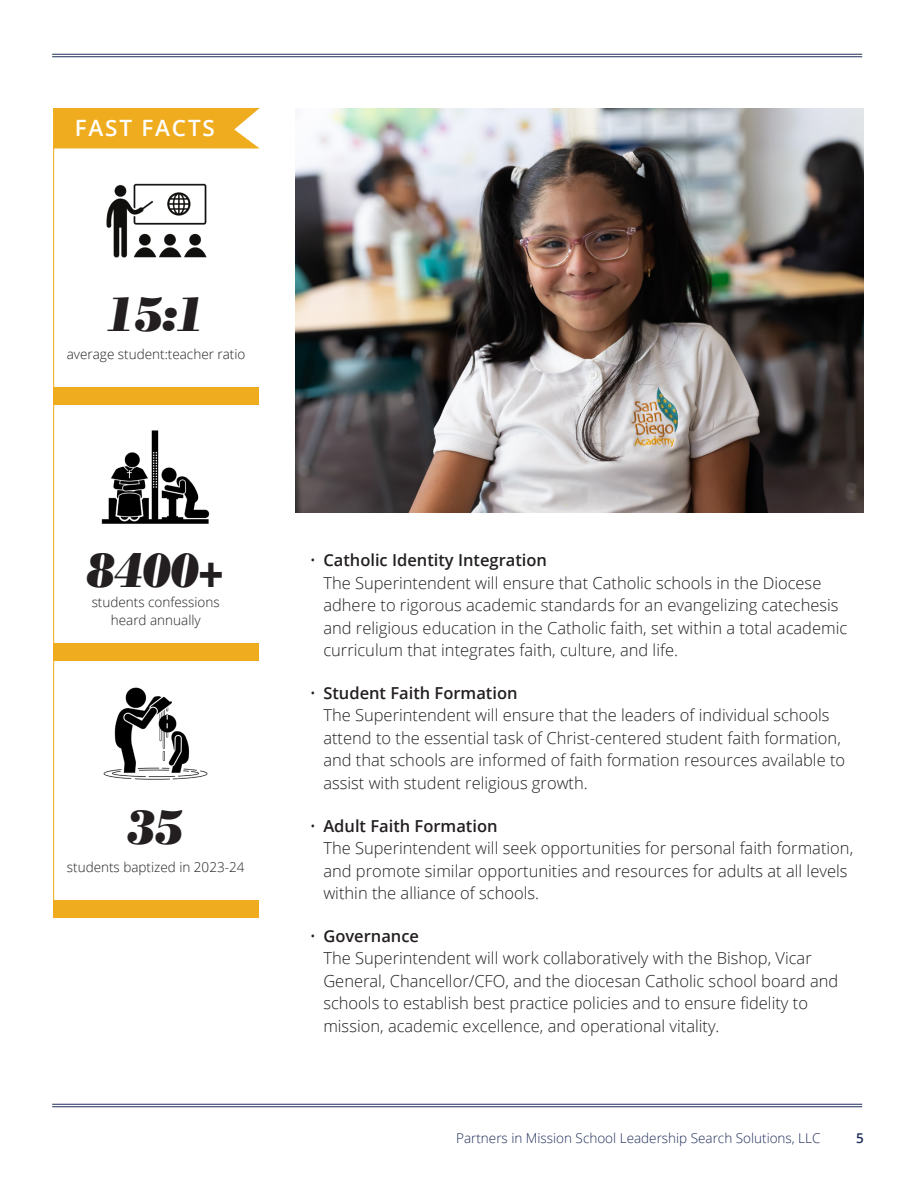
<style>
.page{position:relative;width:918px;height:1188px;background:#fff}
.page>*{position:absolute;margin:0;border:0;box-sizing:border-box;transform-origin:0 0}
.Inforgraphic_Number{font:italic 48px "Bodoni Poster";letter-spacing:-.02em;color:#231f20;scale:.9 1}
.t1{font:600 22.5px "Open Sans";letter-spacing:.08em;color:#fff}
.t2{font:300 16.5px/22.5px "Open Sans";color:#231f20}
.Infographic_Text{font:300 13.5px/18px "Open Sans";color:#231f20;text-align:center}
.t3{font:300 13.5px "Open Sans";color:#1f2d5a}
.t4{font:600 13.5px "Open Sans";color:#1f2d5a}
.s1{font-weight:600}
</style>
<div class="page">
<hr style="left:52px;top:54px;width:810px;height:1px;background:#1f2d5a">
<hr style="left:52px;top:56px;width:810px;height:1px;background:#1f2d5a">
<hr style="left:52px;top:1104px;width:810px;height:1px;background:#1f2d5a">
<hr style="left:52px;top:1106px;width:810px;height:1px;background:#1f2d5a">
<img style="left:296px;top:108px;width:568px;height:405px">
<hr style="left:53px;top:108px;width:1px;height:810px;background:#efac1f">
<div style="left:54px;top:108px;width:206px;height:40px;background:#efac1f"></div>
<div style="left:53px;top:644px;width:206px;height:18px;background:#efac1f"></div>
<div style="left:53px;top:387px;width:206px;height:18px;background:#efac1f"></div>
<div style="left:53px;top:900px;width:206px;height:18px;background:#efac1f"></div>
<img style="left:106px;top:183px;width:101px;height:75px">
<img style="left:102px;top:430px;width:108px;height:94px">
<img style="left:103px;top:687px;width:105px;height:93px">
<p class="t1" style="left:75px;top:112px;width:142px">FAST FACTS</p>
<p class="Inforgraphic_Number" style="left:107px;top:285px;width:111px">15:1</p>
<p class="Infographic_Text" style="left:67px;top:345px;width:180px">average student:teacher ratio</p>
<p class="Inforgraphic_Number" style="left:87px;top:542px;width:155px">8400+</p>
<p class="Infographic_Text" style="left:92px;top:593px;width:130px">students confessions heard annually</p>
<p class="Inforgraphic_Number" style="left:127px;top:798px;width:65px">35</p>
<p class="Infographic_Text" style="left:67px;top:858px;width:179px">students baptized in 2023-24</p>
<p class="t2" style="left:323px;top:548px;width:525px;text-indent:-14px">• <span class="s1">Catholic Identity Integration<br></span>The Superintendent will ensure that Catholic schools in the Diocese adhere to rigorous academic standards for an evangelizing catechesis and religious education in the Catholic faith, set within a total academic curriculum that integrates faith, culture, and life.</p>
<p class="t2" style="left:323px;top:681px;width:523px;text-indent:-14px">• <span class="s1">Student Faith Formation<br></span>The Superintendent will ensure that the leaders of individual schools attend to the essential task of Christ-centered student faith formation, and that schools are informed of faith formation resources available to assist with student religious growth.</p>
<p class="t2" style="left:323px;top:814px;width:531px;text-indent:-14px">• <span class="s1">Adult Faith Formation<br></span>The Superintendent will seek opportunities for personal faith formation, and promote similar opportunities and resources for adults at all levels within the alliance of schools.</p>
<p class="t2" style="left:323px;top:924px;width:516px;text-indent:-14px">• <span class="s1">Governance<br></span>The Superintendent will work collaboratively with the Bishop, Vicar General, Chancellor/CFO, and the diocesan Catholic school board and schools to establish best practice policies and to ensure fidelity to mission, academic excellence, and operational vitality.</p>
<p class="t3" style="left:456px;top:1129px;width:366px">Partners in Mission School Leadership Search Solutions, LLC</p>
<p class="t4" style="left:856px;top:1128px;width:9px">5</p>
</div>
